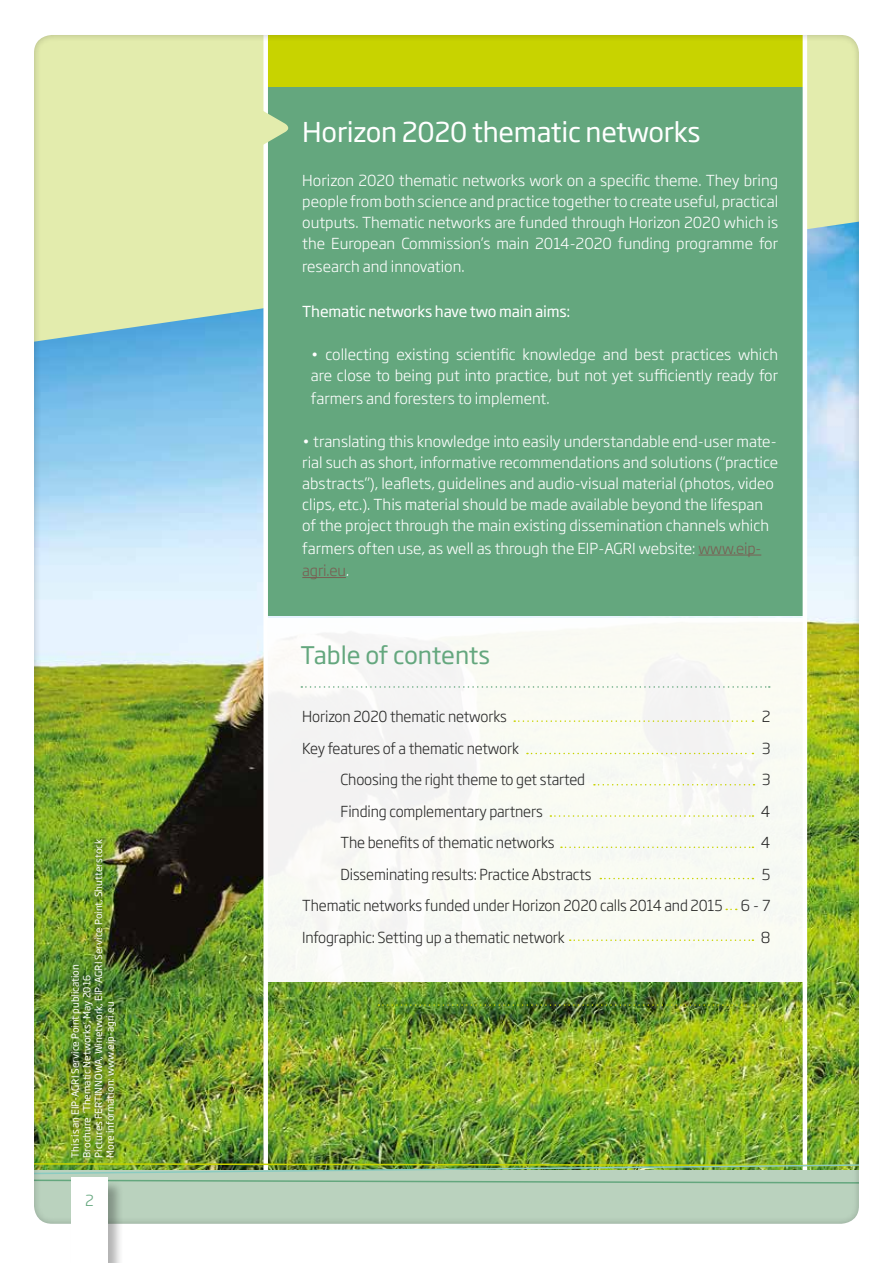
<style>
.page{position:relative;width:893px;height:1263px;background:#fff}
.page>*{position:absolute;margin:0;border:0;box-sizing:border-box;transform-origin:0 0}
.t1{font:27px "Soho Gothic Std";letter-spacing:-.01em;color:#fff}
.t2{font:24px "Soho Gothic Std";letter-spacing:-.01em;color:#64a77e}
.t3{font:300 15px/21px "Soho Gothic Pro";color:#fff}
.t4{font:300 15px "Soho Gothic Pro";letter-spacing:-.01em;color:#282827;scale:.95 1}
.t5{font:15px "Soho Gothic Std";letter-spacing:-.01em;color:#fff}
.t6{font:300 15px/31.5px "Soho Gothic Pro";letter-spacing:-.01em;color:#282827;text-align:right}
.t7{font:300 15px "Soho Gothic Std";letter-spacing:-.01em;color:#796054}
.t8{font:300 15px "Soho Gothic Pro";color:#64a77e}
.t9{font:9.75px/11.7px "Soho Gothic Std";color:#fff}
.s1{font-family:"Soho Gothic Std";color:#796054}
.s2{font-style:italic;color:#fff}
</style>
<div class="page">
<img style="left:34px;top:35px;width:825px;height:1189px">
<div style="left:71px;top:1179px;width:53px;height:84px;background:#000;opacity:.3"></div>
<div style="left:71px;top:1178px;width:37px;height:85px;background:#fff"></div>
<p class="t9" style="left:70px;top:1158px;width:320px;rotate:-90deg">This is an EIP-AGRI Service Point publication<br>Brochure ‘Thematic Networks’, May 2016<br>Pictures FERTINNOWA, Winetwork, EIP-AGRI Service Point, Shutterstock More information: www.eip-agri.eu</p>
<p class="t8" style="left:85px;top:1188px;width:10px">2</p>
<h1 class="t1" style="left:302px;top:116px;width:400px">Horizon 2020 thematic networks</h1>
<p class="t3" style="left:302px;top:169px;width:477px;text-align:justify">Horizon 2020 thematic networks work on a specific theme. They bring people from both science and practice together to create useful, practical outputs. Thematic networks are funded through Horizon 2020 which is the European Commission’s main 2014-2020 funding programme for</p>
<p class="t3" style="left:302px;top:255px;width:164px">research and innovation.</p>
<p class="t5" style="left:302px;top:301px;width:270px">Thematic networks have two main aims:</p>
<p class="t3" style="left:311px;top:343px;width:469px">• collecting existing scientific knowledge and best practices which are close to being put into practice, but not yet sufficiently ready for</p>
<p class="t3" style="left:311px;top:387px;width:240px">farmers and foresters to implement.</p>
<p class="t3" style="left:302px;top:430px;width:477px">• translating this knowledge into easily understandable end-user mate&shy;rial such as short, informative recommendations and solutions (“practice abstracts”), leaflets, guidelines and audio-visual material (photos, video clips, etc.). This material should be made available beyond the lifespan of the project through the main existing dissemination channels which</p>
<p class="t3" style="left:302px;top:537px;width:460px">farmers often use, as well as through the EIP-AGRI website: <span class="s1">www.eip-</span></p>
<p class="t7" style="left:302px;top:561px;width:52px">agri.eu<span class="s2">.</span></p>
<h2 class="t2" style="left:301px;top:640px;width:191px">Table of contents</h2>
<p class="t4" style="left:302px;top:705px;width:217px">Horizon 2020 thematic networks</p>
<p class="t4" style="left:302px;top:736px;width:230px">Key features of a thematic network</p>
<p class="t4" style="left:341px;top:768px;width:259px">Choosing the right theme to get started</p>
<p class="t4" style="left:341px;top:799px;width:214px">Finding complementary partners</p>
<p class="t4" style="left:341px;top:831px;width:227px">The benefits of thematic networks</p>
<p class="t4" style="left:341px;top:862px;width:266px">Disseminating results: Practice Abstracts</p>
<p class="t4" style="left:302px;top:894px;width:444px">Thematic networks funded under Horizon 2020 calls 2014 and 2015</p>
<p class="t4" style="left:302px;top:925px;width:278px">Infographic: Setting up a thematic network</p>
<p class="t6" style="left:741px;top:700px;width:31px">2<br>3<br>3<br>4<br>4<br>5<br>6 - 7<br>8</p>
</div>
